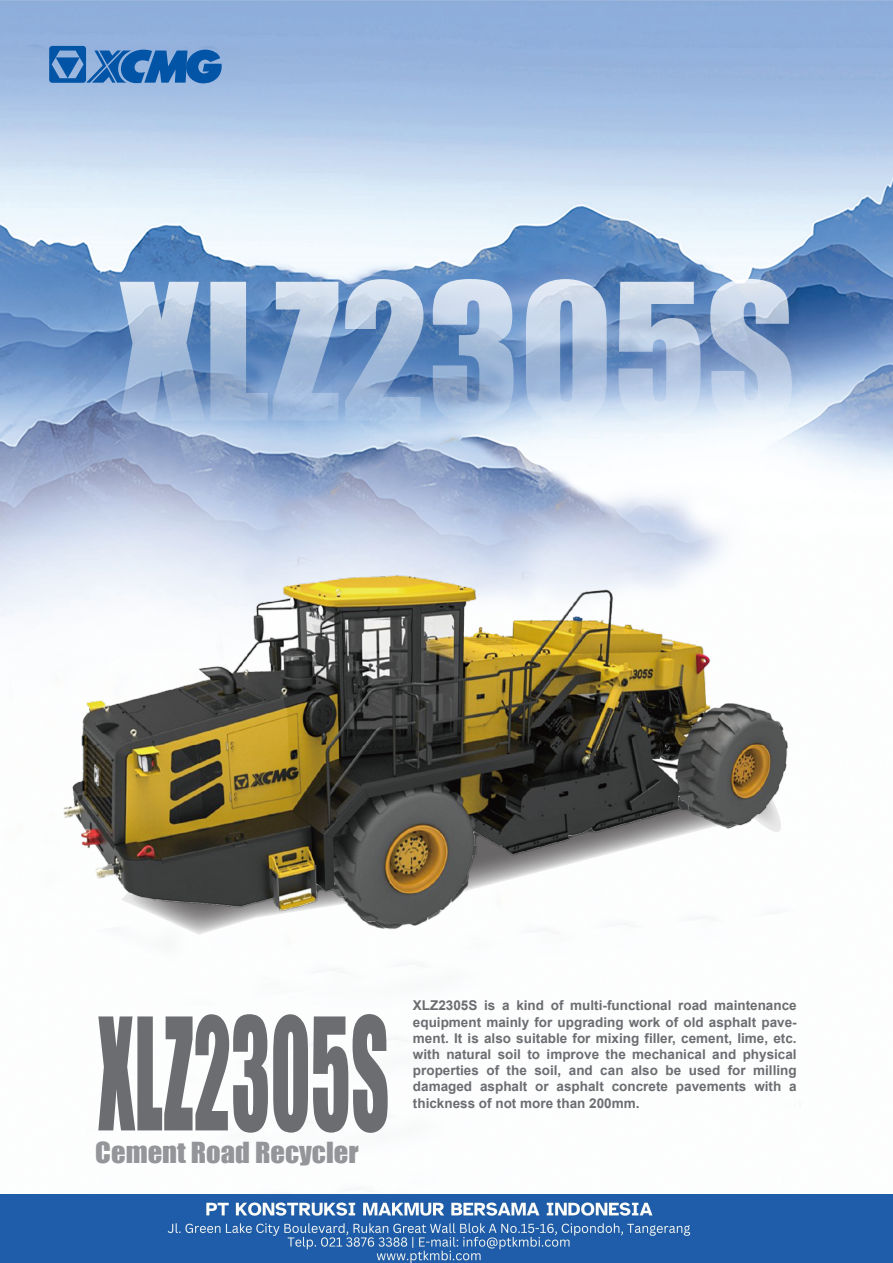
<style>
.page{position:relative;width:893px;height:1263px;background:#fff}
.page>*{position:absolute;margin:0;border:0;box-sizing:border-box;transform-origin:0 0}
.t1{font:144.15px "Impact";color:#6c6d70;scale:.52 1}
.t2{font:26.7px "Impact";color:#939598;scale:1.07 1}
.t3{font:700 13.5px/16.2px "Arial";color:#6c6d70;text-align:justify}
</style>
<div class="page">
<img style="left:1px;top:0;width:892px;height:1191px">
<svg style="left:49px;top:46px;width:174px;height:38px;background:#3c79bb"></svg>
<svg style="left:120px;top:282px;width:218px;height:139px;background:#94afd3"></svg>
<svg style="left:345px;top:279px;width:79px;height:142px;background:#92aed2"></svg>
<svg style="left:433px;top:279px;width:81px;height:144px;background:#9cb6d7"></svg>
<svg style="left:526px;top:279px;width:81px;height:144px;background:#b1c5e1"></svg>
<svg style="left:618px;top:282px;width:82px;height:141px;background:#b1c5e0"></svg>
<svg style="left:710px;top:279px;width:82px;height:144px;background:#b1c4de"></svg>
<img style="left:0;top:505px;width:843px;height:477px">
<img style="left:0;top:1194px;width:893px;height:69px">
<h1 class="t1" style="left:98px;top:962px;width:561px">XLZ2305S</h1>
<h2 class="t2" style="left:95px;top:1132px;width:248px">Cement Road Recycler</h2>
<p class="t3" style="left:413px;top:998px;width:385px">XLZ2305S is a kind of multi-functional road maintenance equipment mainly for upgrading work of old asphalt pave&shy;ment. It is also suitable for mixing filler, cement, lime, etc. with natural soil to improve the mechanical and physical properties of the soil, and can also be used for milling damaged asphalt or asphalt concrete pavements with a thickness of not more than 200mm.</p>
</div>
